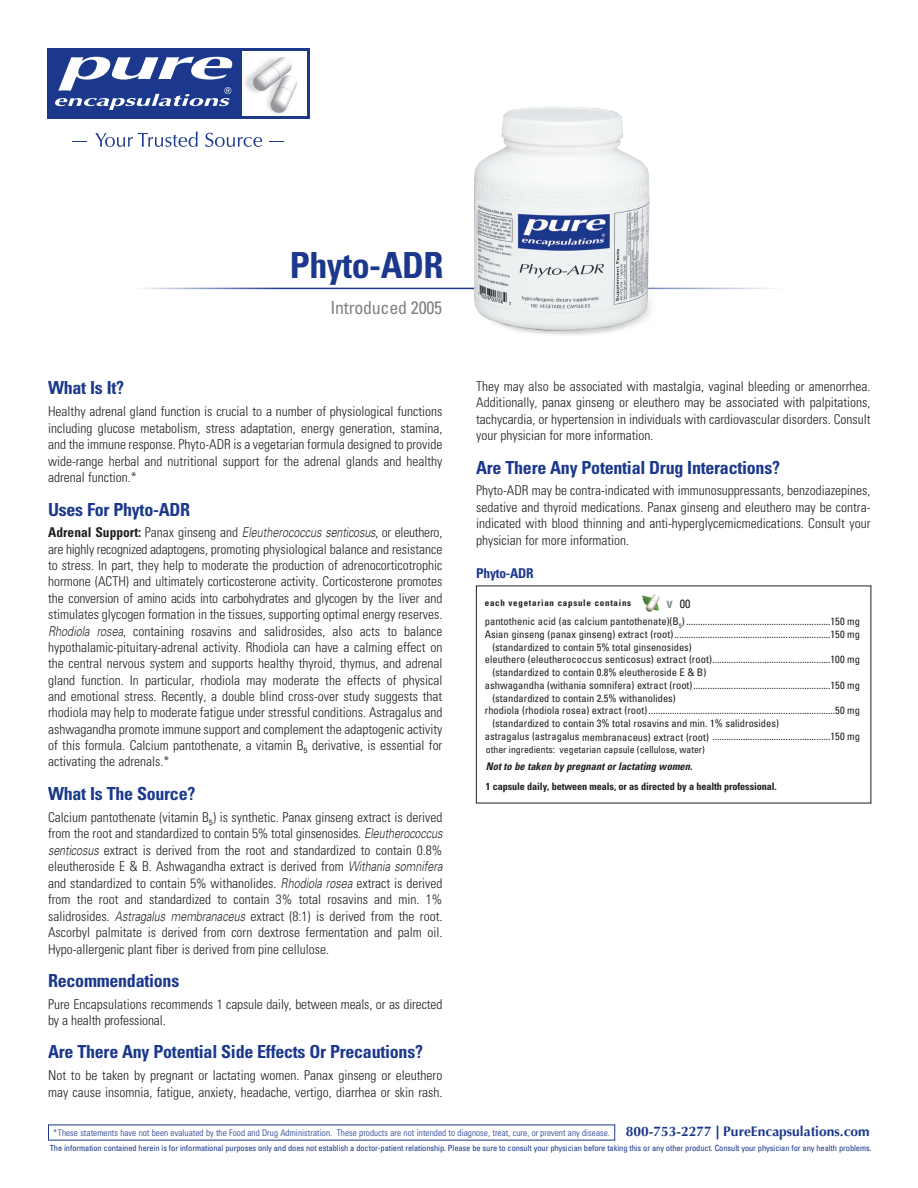
<style>
.page{position:relative;width:918px;height:1188px;background:#fff}
.page>*{position:absolute;margin:0;border:0;box-sizing:border-box;transform-origin:0 0}
.t1{font:700 condensed 36px "Univers";letter-spacing:-.015em;color:#1b388c}
.t2{font:700 condensed 18px "Univers";letter-spacing:-.015em;color:#1b388c}
.t3{font:condensed 18px "Univers";letter-spacing:-.015em;color:#808285}
.t4{font:700 13.8px "Optima";color:#1b388c}
.BODY_COPY{font:300 condensed 13.5px/16.5px "Univers";color:#231f20;text-align:justify}
.SM_INGREDIENT_HEADER{font:700 condensed 13.5px "Univers";letter-spacing:-.015em;color:#1b388c}
.capsule_contains_NEW{font:condensed 12px "Univers";color:#231f20}
._5-Ingredients{font:condensed 10.5px "Univers";letter-spacing:.005em;color:#231f20}
._5_1-Ingredients_Ind{font:condensed 10.5px "Univers";color:#231f20}
.Precautions{font:italic 700 condensed 10.5px "Univers";color:#231f20}
._6-Recommended_Dose{font:700 condensed 10.2px "Univers";letter-spacing:-.01em;color:#231f20}
._5-Ingredients_Smlr{font:condensed 9.75px "Univers";color:#231f20}
.This{font:300 condensed 9.15px "Univers";letter-spacing:.005em;color:#1b388c}
.capsule_contains_NEW-2{font:700 condensed 9px "Univers";letter-spacing:.08em;color:#231f20}
.DISCLAIMERS{font:condensed 8.4px "Univers";letter-spacing:-.01em;color:#1b388c}
.s1{font-weight:700}
.s2{font-style:italic;font-stretch:normal}
.s3{font-weight:700;font-size:14.25px;color:#869097}
.s4{font-weight:900}
</style>
<div class="page">
<div style="left:47px;top:48px;width:263px;height:71px;background:#1b388c"></div>
<svg style="left:72px;top:141px;width:15px;height:1px"></svg>
<svg style="left:269px;top:141px;width:15px;height:1px"></svg>
<div style="left:242px;top:51px;width:65px;height:65px;background:#fff"></div>
<img style="left:245px;top:57px;width:52px;height:57px">
<svg style="left:55px;top:57px;width:178px;height:53px"></svg>
<svg style="left:95px;top:132px;width:103px;height:15px"></svg>
<svg style="left:205px;top:133px;width:57px;height:14px"></svg>
<hr style="left:135px;top:288px;width:324px;height:1px;background:#1b388c">
<hr style="left:459px;top:288px;width:324px;height:1px;background:#1b388c">
<svg style="left:643px;top:595px;width:10px;height:3px"></svg>
<img style="left:467px;top:106px;width:191px;height:229px">
<h1 class="t1" style="left:290px;top:244px;width:155px">Phyto-ADR</h1>
<h2 class="t3" style="left:331px;top:297px;width:113px">Introduced 2005</h2>
<p class="t2" style="left:48px;top:377px;width:78px">What Is It?</p>
<p class="BODY_COPY" style="left:48px;top:403px;width:396px">Healthy adrenal gland function is crucial to a number of physiological functions including glucose metabolism, stress adaptation, energy generation, stamina, and the immune response. Phyto-ADR is a vegetarian formula designed to provide wide-range herbal and nutritional support for the adrenal glands and healthy adrenal function.*</p>
<p class="t2" style="left:48px;top:498px;width:144px">Uses For Phyto-ADR</p>
<p class="BODY_COPY" style="left:48px;top:524px;width:396px"><span class="s1">Adrenal Support:</span> Panax ginseng and <span class="s2">Eleutherococcus senticosus</span>, or eleuthero, are highly recognized adaptogens, promoting physiological balance and resistance to stress. In part, they help to moderate the production of adrenocorticotrophic hormone (ACTH) and ultimately corticosterone activity. Corticosterone promotes the conversion of amino acids into carbohydrates and glycogen by the liver and stimulates glycogen formation in the tissues, supporting optimal energy reserves.<br><span class="s2">Rhodiola rosea</span>, containing rosavins and salidrosides, also acts to balance hypothalamic-pituitary-adrenal activity. Rhodiola can have a calming effect on the central nervous system and supports healthy thyroid, thymus, and adrenal gland function. In particular, rhodiola may moderate the effects of physical and emotional stress. Recently, a double blind cross-over study suggests that rhodiola may help to moderate fatigue under stressful conditions. Astragalus and ashwagandha promote immune support and complement the adaptogenic activity of this formula. Calcium pantothenate, a vitamin B<sub>5</sub> derivative, is essential for activating the adrenals.*</p>
<p class="t2" style="left:48px;top:782px;width:149px">What Is The Source?</p>
<p class="BODY_COPY" style="left:48px;top:809px;width:396px">Calcium pantothenate (vitamin B<sub>5</sub>) is synthetic. Panax ginseng extract is derived from the root and standardized to contain 5% total ginsenosides. <span class="s2">Eleutherococcus senticosus</span> extract is derived from the root and standardized to contain 0.8% eleutheroside E &amp; B. Ashwagandha extract is derived from <span class="s2">Withania somnifera </span>and standardized to contain 5% withanolides. <span class="s2">Rhodiola rosea</span> extract is derived from the root and standardized to contain 3% total rosavins and min. 1% salidrosides. <span class="s2">Astragalus membranaceus</span> extract (8:1) is derived from the root.<br>Ascorbyl palmitate is derived from corn dextrose fermentation and palm oil.<br>Hypo-allergenic plant fiber is derived from pine cellulose.</p>
<p class="t2" style="left:48px;top:969px;width:133px">Recommendations</p>
<p class="BODY_COPY" style="left:48px;top:996px;width:396px">Pure Encapsulations recommends 1 capsule daily, between meals, or as directed by a health professional.</p>
<p class="t2" style="left:48px;top:1041px;width:376px">Are There Any Potential Side Effects Or Precautions?</p>
<p class="BODY_COPY" style="left:48px;top:1067px;width:396px">Not to be taken by pregnant or lactating women. Panax ginseng or eleuthero may cause insomnia, fatigue, anxiety, headache, vertigo, diarrhea or skin rash.</p>
<p class="BODY_COPY" style="left:476px;top:378px;width:396px">They may also be associated with mastalgia, vaginal bleeding or amenorrhea.<br>Additionally, panax ginseng or eleuthero may be associated with palpitations, tachycardia, or hypertension in individuals with cardiovascular disorders. Consult your physician for more information.</p>
<p class="t2" style="left:476px;top:456px;width:305px">Are There Any Potential Drug Interactions?</p>
<p class="BODY_COPY" style="left:476px;top:482px;width:396px">Phyto-ADR may be contra-indicated with immunosuppressants, benzodiazepines, sedative and thyroid medications. Panax ginseng and eleuthero may be contra&shy;indicated with blood thinning and anti-hyperglycemicmedications. Consult your physician for more information.</p>
<p class="SM_INGREDIENT_HEADER" style="left:476px;top:565px;width:59px">Phyto-ADR</p>
<p class="capsule_contains_NEW-2" style="left:485px;top:597px;width:148px">each vegetarian capsule contains</p>
<p class="capsule_contains_NEW" style="left:667px;top:596px;width:25px"><span class="s3">v</span> 00</p>
<p class="_5-Ingredients" style="left:485px;top:615px;width:377px">pantothenic acid (as calcium pantothenate)(B<sub>5</sub>) .............................................................150 mg</p>
<p class="_5-Ingredients" style="left:485px;top:627px;width:377px">Asian ginseng (panax ginseng) extract (root)..................................................................150 mg</p>
<p class="_5_1-Ingredients_Ind" style="left:492px;top:640px;width:201px">(standardized to contain 5% total ginsenosides)</p>
<p class="_5-Ingredients" style="left:485px;top:653px;width:377px">eleuthero (eleutherococcus senticosus) extract (root)..................................................100 mg</p>
<p class="_5_1-Ingredients_Ind" style="left:492px;top:666px;width:215px">(standardized to contain 0.8% eleutheroside E &amp; B)</p>
<p class="_5-Ingredients" style="left:485px;top:678px;width:377px">ashwagandha (withania somnifera) extract (root)..........................................................150 mg</p>
<p class="_5_1-Ingredients_Ind" style="left:492px;top:691px;width:185px">(standardized to contain 2.5% withanolides)</p>
<p class="_5-Ingredients" style="left:485px;top:704px;width:377px">rhodiola (rhodiola rosea) extract (root)...............................................................................50 mg</p>
<p class="_5_1-Ingredients_Ind" style="left:492px;top:717px;width:288px">(standardized to contain 3% total rosavins and min. 1% salidrosides)</p>
<p class="_5-Ingredients" style="left:485px;top:729px;width:377px">astragalus (astragalus membranaceus) extract (root) ..................................................150 mg</p>
<p class="_5-Ingredients_Smlr" style="left:486px;top:743px;width:220px">other ingredients: vegetarian capsule (cellulose, water)</p>
<p class="Precautions" style="left:486px;top:760px;width:208px">Not to be taken by pregnant or lactating women.</p>
<p class="_6-Recommended_Dose" style="left:486px;top:780px;width:292px">1 capsule daily, between meals, or as directed by a health professional.</p>
<p class="t4" style="left:626px;top:1124px;width:245px">800-753-2277 <span class="s4">|</span> PureEncapsulations.com</p>
<p class="This" style="left:53px;top:1127px;width:558px">*These statements have not been evaluated by the Food and Drug Administration. These products are not intended to diagnose, treat, cure, or prevent any disease.</p>
<p class="DISCLAIMERS" style="left:50px;top:1143px;width:823px">The information contained herein is for informational purposes only and does not establish a doctor-patient relationship. Please be sure to consult your physician before taking this or any other product. Consult your physician for any health problems.</p>
</div>
